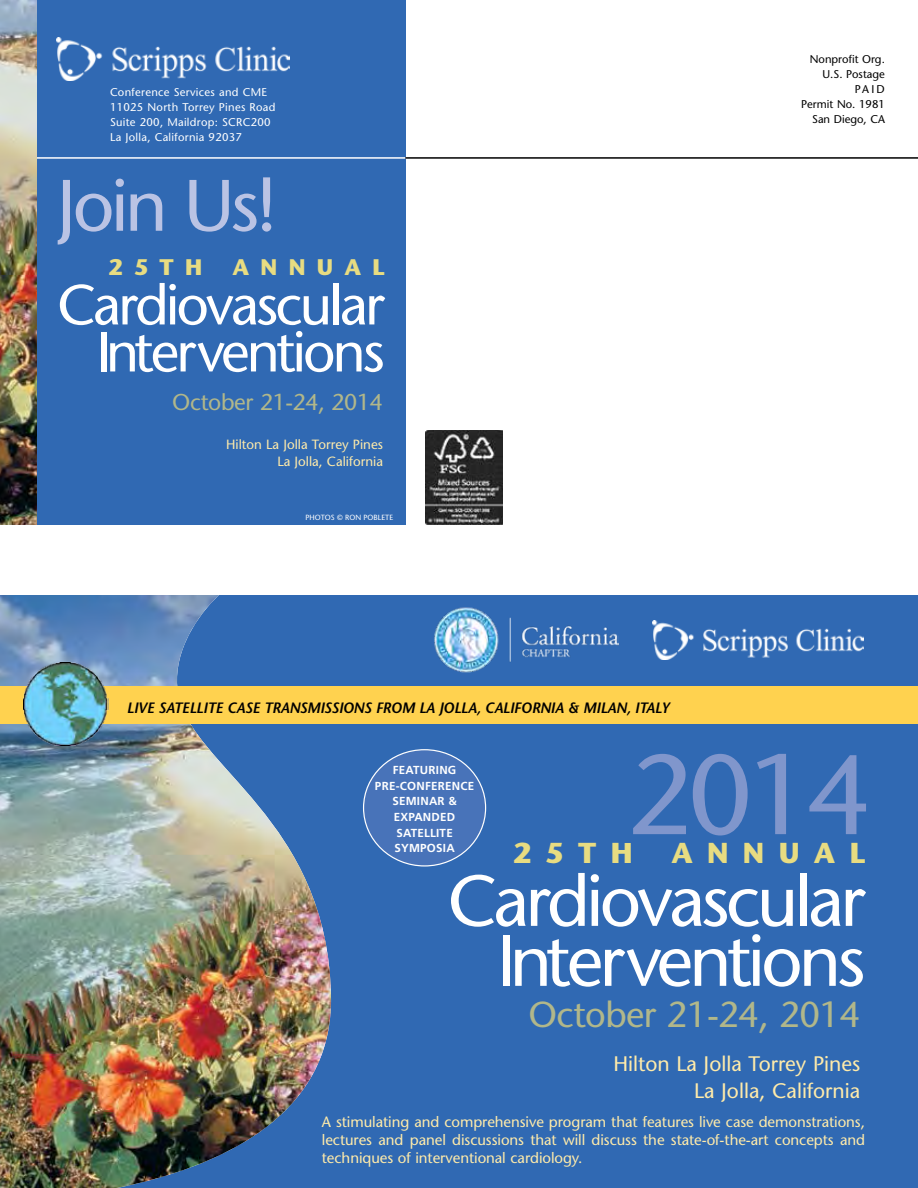
<style>
.page{position:relative;width:918px;height:1188px;background:#fff}
.page>*{position:absolute;margin:0;border:0;box-sizing:border-box;transform-origin:0 0}
.t1{font:112.8px "Stone Sans";color:#8096cc}
.t2{font:72.6px "Stone Sans";letter-spacing:-.045em;color:#bac3e4}
.t3{font:72px/60px "Stone Sans";letter-spacing:-.05em;color:#fff;text-align:right}
.t4{font:56.4px/47px "Stone Sans";letter-spacing:-.05em;color:#fff;text-align:right}
.t5{font:36px "Stone Sans";letter-spacing:-.015em;color:#b1b78a}
.t6{font:700 28.8px "Stone Sans";letter-spacing:.5em;color:#e8dc81}
.t7{font:22.8px "Stone Sans";letter-spacing:-.015em;color:#b1b78a}
.t8{font:700 22.65px "Stone Sans";letter-spacing:.5em;color:#e8dc81}
.t9{font:21px/27px "Stone Sans";color:#ffebaa;text-align:right}
.t10{font:15px/18px "Stone Sans";letter-spacing:-.005em;color:#ffebaa;text-align:justify}
.t11{font:italic 600 15px "Stone Sans";letter-spacing:-.02em;color:#000}
.t12{font:13.35px/17.1px "Stone Sans";color:#ffebaa;text-align:right}
.t13{font:700 11.55px/15.6px "Frutiger";letter-spacing:.02em;color:#fff;text-align:center}
.t14{font:11.25px/15px "Stone Sans";letter-spacing:.025em;color:#fff}
.t15{font:11.25px/15px "Stone Sans";color:#000;text-align:right}
.t16{font:7.5px "Stone Sans";color:#fff}
</style>
<div class="page">
<div style="left:0;top:0;width:406px;height:526px;background:#3069b3"></div>
<div style="left:0;top:582px;width:918px;height:606px;background:#3069b3"></div>
<img style="left:0;top:594px;width:333px;height:594px">
<div style="left:0;top:686px;width:918px;height:38px;background:#ffd24f"></div>
<img style="left:24px;top:663px;width:85px;height:83px">
<img style="left:426px;top:430px;width:76px;height:95px">
<div style="left:364px;top:750px;width:122px;height:116px;background:#4873b9;border-radius:50%"></div>
<hr style="left:32px;top:157px;width:858px;height:2px;background:#fff">
<img style="left:0;top:0;width:37px;height:525px">
<img style="left:56px;top:38px;width:233px;height:42px">
<hr style="left:405px;top:157px;width:513px;height:2px;background:#000">
<img style="left:653px;top:621px;width:210px;height:38px">
<img style="left:434px;top:607px;width:184px;height:66px">
<div style="left:0;top:525px;width:918px;height:69px;background:#fff"></div>
<p class="t14" style="left:110px;top:84px;width:167px">Conference Services and CME<br>11025 North Torrey Pines Road<br>Suite 200, Maildrop: SCRC200<br>La Jolla, California 92037</p>
<h2 class="t2" style="left:56px;top:162px;width:223px">Join Us!</h2>
<h3 class="t4" style="left:57px;top:281px;width:329px">Cardiovascular<br>Interventions</h3>
<h3 class="t8" style="left:109px;top:254px;width:95px">25TH</h3>
<h3 class="t8" style="left:233px;top:254px;width:154px">ANNUA L</h3>
<h3 class="t7" style="left:172px;top:389px;width:212px">October 21-24, 2014</h3>
<p class="t12" style="left:226px;top:436px;width:158px">Hilton La Jolla Torrey Pines<br>La Jolla, California</p>
<p class="t16" style="left:305px;top:513px;width:10px">Photos</p>
<p class="t16" style="left:337px;top:513px;width:18px">© Ron</p>
<p class="t16" style="left:364px;top:513px;width:10px">Poblete</p>
<p class="t11" style="left:127px;top:698px;width:392px">LIVE SATELL ITE CASE TRANSMISSIONS FROM LA JOLLA, CALIFORNIA</p>
<p class="t11" style="left:568px;top:698px;width:103px">&amp; MILAN, ITA LY</p>
<p class="t15" style="left:801px;top:52px;width:85px">Nonprofit Org.<br>U.S. Postage<br>PAID<br>Permit No. 1981<br>San Diego, CA</p>
<h1 class="t1" style="left:628px;top:728px;width:245px">2014</h1>
<h3 class="t3" style="left:448px;top:871px;width:419px">Cardiovascular<br>Interventions</h3>
<p class="t13" style="left:375px;top:762px;width:101px">FEATURING<br>PRE-CONFERENCE<br>SEMINAR &amp;<br>EXPANDED<br>SATELLITE<br>SYMPOSIA</p>
<h3 class="t6" style="left:513px;top:836px;width:121px">25TH</h3>
<h3 class="t6" style="left:671px;top:836px;width:196px">ANNUA L</h3>
<h3 class="t5" style="left:528px;top:993px;width:333px">October 21-24, 2014</h3>
<h3 class="t9" style="left:613px;top:1050px;width:248px">Hilton La Jolla Torrey Pines<br>La Jolla, California</h3>
<p class="t10" style="left:322px;top:1113px;width:545px">A stimulating and comprehensive program that features live case demonstrations, lectures and panel discussions that will discuss the state-of-the-art concepts and techniques of interventional cardiology.</p>
</div>
